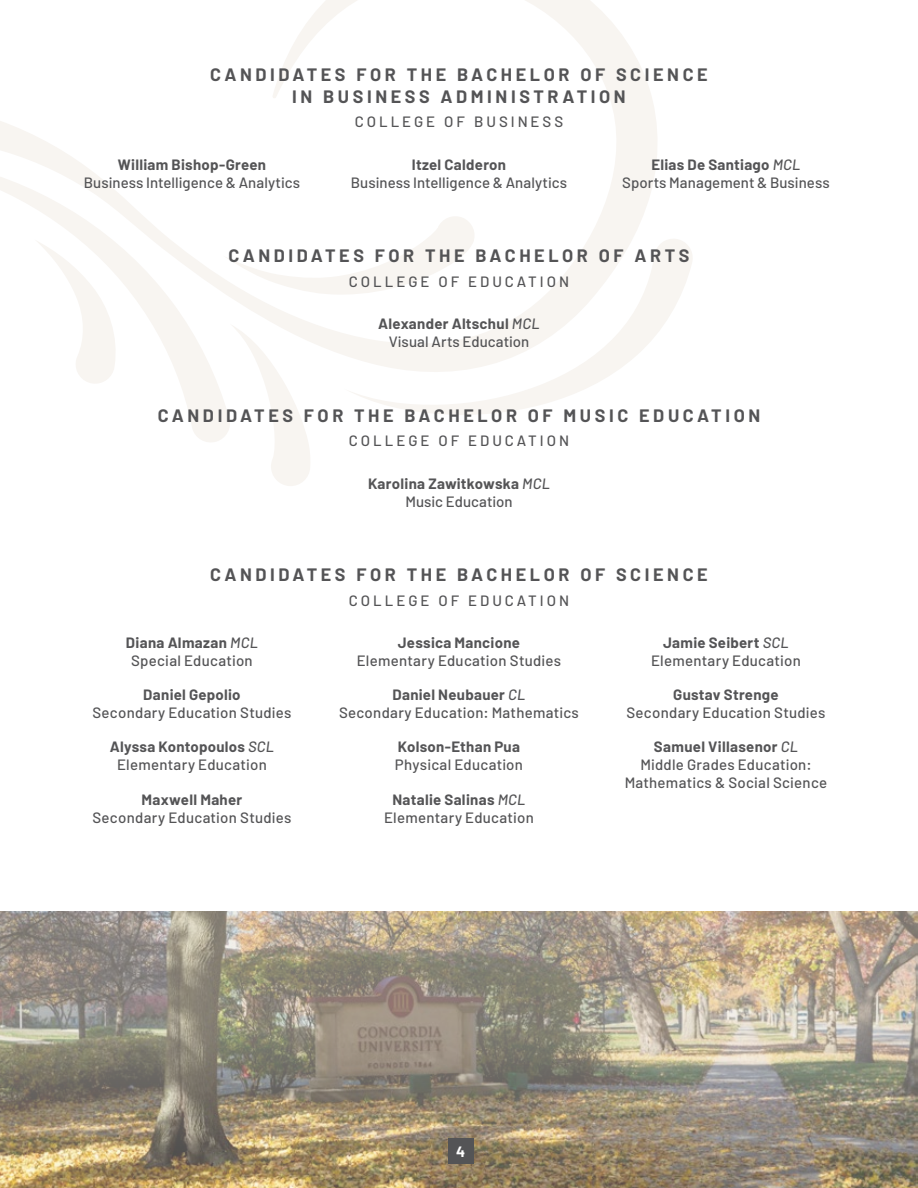
<style>
.page{position:relative;width:918px;height:1188px;background:#fff}
.page>*{position:absolute;margin:0;border:0;box-sizing:border-box;transform-origin:0 0}
.t1{font:700 18px/21.6px "Barlow";letter-spacing:.2em;color:#545456;text-align:center}
.t2{font:500 15px/18px "Barlow";letter-spacing:.02em;color:#545456;text-align:center}
.t3{font:700 15px/18px "Barlow";letter-spacing:.02em;color:#545456;text-align:center}
.t4{font:500 15px "Barlow";letter-spacing:.2em;color:#545456}
.t5{font:700 15px "Barlow";color:#fff}
.s1{font-weight:700}
.s2{font-style:italic}
.s3{font-weight:500;font-style:italic}
.s4{font-weight:500}
</style>
<div class="page">
<svg style="left:0;top:0;width:657px;height:355px"></svg>
<svg style="left:0;top:154px;width:232px;height:288px"></svg>
<svg style="left:230px;top:324px;width:81px;height:162px"></svg>
<svg style="left:35px;top:240px;width:84px;height:145px"></svg>
<svg style="left:344px;top:237px;width:348px;height:178px"></svg>
<svg style="left:223px;top:214px;width:254px;height:81px"></svg>
<img style="left:0;top:912px;width:918px;height:276px">
<div style="left:448px;top:1138px;width:26px;height:26px;background:#545456"></div>
<p class="t1" style="left:210px;top:64px;width:499px">CANDIDATES FOR THE BACHELOR OF SCIENCE<br>IN BUSINESS ADMINISTRATION</p>
<p class="t4" style="left:355px;top:113px;width:210px">COLLEGE OF BUSINESS</p>
<p class="t3" style="left:118px;top:155px;width:150px">William Bishop-Green</p>
<p class="t2" style="left:84px;top:173px;width:218px">Business Intelligence &amp; Analytics</p>
<p class="t2" style="left:622px;top:155px;width:209px"><span class="s1">Elias De Santiago</span> <span class="s2">MCL<br></span>Sports Management &amp; Business</p>
<p class="t3" style="left:412px;top:155px;width:96px">Itzel Calderon</p>
<p class="t2" style="left:351px;top:173px;width:218px">Business Intelligence &amp; Analytics</p>
<p class="t1" style="left:229px;top:245px;width:462px">CANDIDATES FOR THE BACHELOR OF ARTS</p>
<p class="t4" style="left:349px;top:272px;width:222px">COLLEGE OF EDUCATION</p>
<p class="t2" style="left:378px;top:315px;width:163px"><span class="s1">Alexander Altschul</span> <span class="s2">MCL<br></span>Visual Arts Education</p>
<p class="t1" style="left:158px;top:404px;width:604px">CANDIDATES FOR THE BACHELOR OF MUSIC EDUCATION</p>
<p class="t4" style="left:349px;top:432px;width:222px">COLLEGE OF EDUCATION</p>
<p class="t3" style="left:368px;top:474px;width:183px">Karolina Zawitkowska <span class="s3">MCL<br></span><span class="s4">Music Education</span></p>
<p class="t1" style="left:210px;top:564px;width:499px">CANDIDATES FOR THE BACHELOR OF SCIENCE</p>
<p class="t4" style="left:349px;top:591px;width:222px">COLLEGE OF EDUCATION</p>
<p class="t2" style="left:126px;top:633px;width:134px"><span class="s1">Diana Almazan</span> <span class="s2">MCL<br></span>Special Education</p>
<p class="t3" style="left:143px;top:686px;width:99px">Daniel Gepolio</p>
<p class="t2" style="left:92px;top:704px;width:201px">Secondary Education Studies</p>
<p class="t2" style="left:110px;top:738px;width:166px"><span class="s1">Alyssa Kontopoulos</span> <span class="s2">SCL<br></span>Elementary Education</p>
<p class="t3" style="left:142px;top:790px;width:102px">Maxwell Maher</p>
<p class="t2" style="left:92px;top:808px;width:201px">Secondary Education Studies</p>
<p class="t3" style="left:398px;top:634px;width:124px">Jessica Mancione</p>
<p class="t2" style="left:357px;top:651px;width:206px">Elementary Education Studies</p>
<p class="t2" style="left:339px;top:686px;width:241px"><span class="s1">Daniel Neubauer</span> <span class="s2">CL<br></span>Secondary Education: Mathematics</p>
<p class="t3" style="left:398px;top:738px;width:124px">Kolson-Ethan Pua</p>
<p class="t2" style="left:395px;top:756px;width:130px">Physical Education</p>
<p class="t2" style="left:384px;top:790px;width:151px"><span class="s1">Natalie Salinas</span> <span class="s2">MCL<br></span>Elementary Education</p>
<p class="t2" style="left:651px;top:633px;width:151px"><span class="s1">Jamie Seibert</span> <span class="s2">SCL<br></span>Elementary Education</p>
<p class="t3" style="left:673px;top:686px;width:107px">Gustav Strenge</p>
<p class="t2" style="left:626px;top:704px;width:201px">Secondary Education Studies</p>
<p class="t2" style="left:625px;top:738px;width:204px"><span class="s1">Samuel Villasenor</span> <span class="s2">CL<br></span>Middle Grades Education:<br>Mathematics &amp; Social Science</p>
<p class="t5" style="left:456px;top:1142px;width:11px">4</p>
</div>
